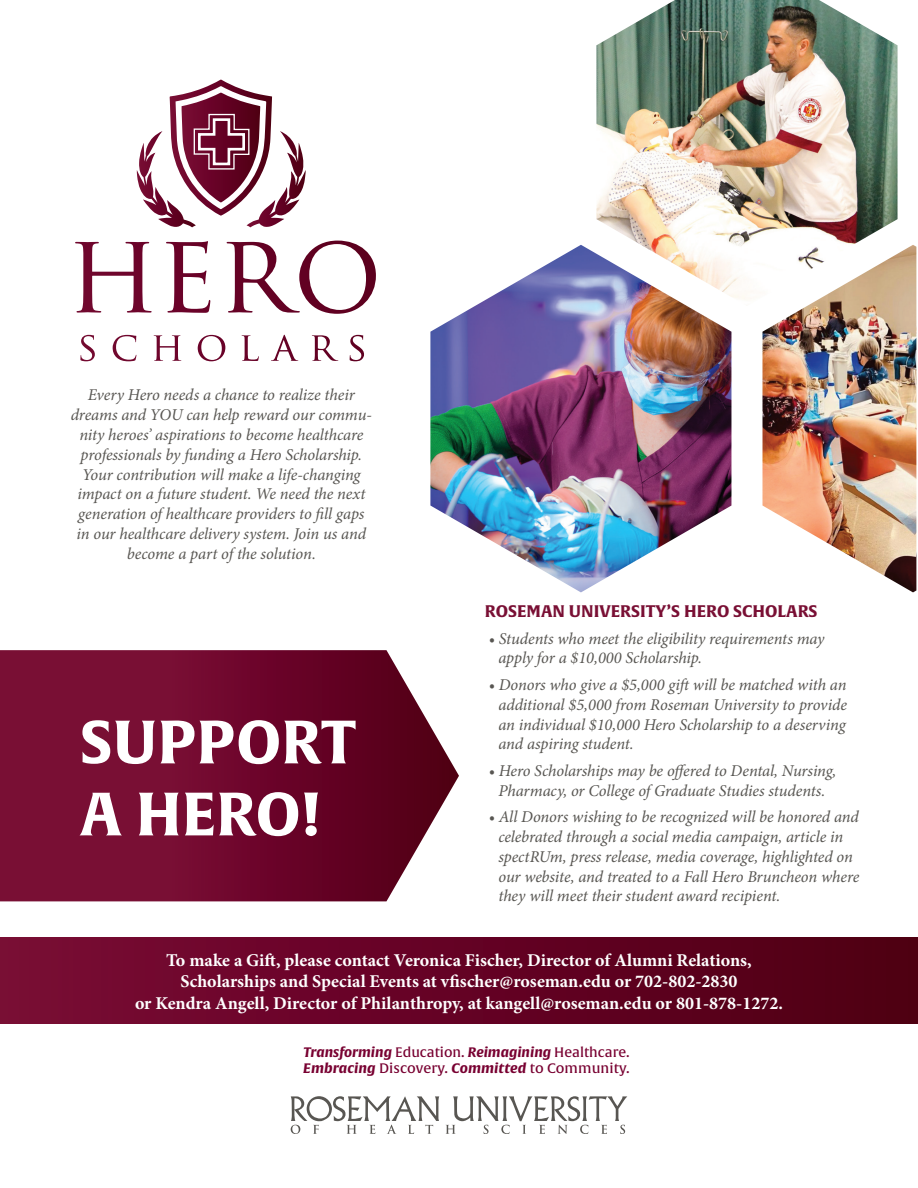
<style>
.page{position:relative;width:918px;height:1188px;background:#fff}
.page>*{position:absolute;margin:0;border:0;box-sizing:border-box;transform-origin:0 0}
.t1{font:700 60px "Alverata";color:#fff}
.t2{font:700 18px/21.6px "Minion Pro";color:#fff;text-align:center}
.t3{font:italic 16.5px/19.8px "Minion Pro";letter-spacing:-.01em;color:#585652;text-align:center}
.t4{font:700 16.5px "Alverata";color:#790f34}
.t5{font:italic 700 13.5px "Alverata";color:#780031}
.t6{font:13.5px "Alverata Md";letter-spacing:.005em;color:#780031}
.s1{font-family:"Alverata Md";font-weight:400;font-style:normal}
.s2{font-family:"Alverata";font-weight:700;font-style:italic}
</style>
<div class="page">
<svg style="left:75px;top:242px;width:77px;height:71px"></svg>
<svg style="left:166px;top:241px;width:44px;height:72px"></svg>
<svg style="left:227px;top:241px;width:149px;height:73px"></svg>
<svg style="left:80px;top:335px;width:15px;height:26px"></svg>
<svg style="left:113px;top:335px;width:23px;height:26px"></svg>
<svg style="left:154px;top:335px;width:27px;height:26px"></svg>
<svg style="left:198px;top:335px;width:27px;height:26px"></svg>
<svg style="left:242px;top:335px;width:17px;height:26px"></svg>
<svg style="left:271px;top:335px;width:27px;height:26px"></svg>
<svg style="left:312px;top:335px;width:26px;height:26px"></svg>
<svg style="left:350px;top:335px;width:14px;height:26px"></svg>
<svg style="left:137px;top:80px;width:169px;height:147px"></svg>
<svg style="left:291px;top:1096px;width:148px;height:38px"></svg>
<svg style="left:446px;top:1096px;width:181px;height:38px"></svg>
<svg style="left:0;top:650px;width:459px;height:251px;background:#791b3c"></svg>
<div style="left:0;top:937px;width:918px;height:87px;background:linear-gradient(to right,#7a0a35,#4f0013)"></div>
<img style="left:596px;top:0;width:302px;height:300px">
<img style="left:430px;top:245px;width:301px;height:347px">
<img style="left:762px;top:245px;width:154px;height:347px">
<p class="t3" style="left:88px;top:385px;width:268px">Every Hero needs a chance to realize their</p>
<p class="t3" style="left:71px;top:405px;width:303px">dreams and YOU can help reward our commu&shy;nity heroes’ aspirations to become healthcare</p>
<p class="t3" style="left:81px;top:445px;width:283px">professionals by funding a Hero Scholarship.</p>
<p class="t3" style="left:82px;top:464px;width:280px">Your contribution will make a life-changing</p>
<p class="t3" style="left:77px;top:484px;width:290px">impact on a future student. We need the next</p>
<p class="t3" style="left:78px;top:504px;width:288px">generation of healthcare providers to fill gaps</p>
<p class="t3" style="left:77px;top:524px;width:291px">in our healthcare delivery system. Join us and</p>
<p class="t3" style="left:127px;top:544px;width:191px">become a part of the solution.</p>
<p class="t1" style="left:80px;top:704px;width:278px">SUPPORT</p>
<p class="t1" style="left:80px;top:776px;width:243px">A HERO!</p>
<p class="t4" style="left:485px;top:601px;width:334px">ROSEMAN UNIVERSITY’S HERO SCHOLARS</p>
<p class="t3" style="left:498px;top:628px;width:328px;text-align:left;text-indent:-10px">• Students who meet the eligibility requirements may apply for a $10,000 Scholarship.</p>
<p class="t3" style="left:498px;top:675px;width:350px;text-align:justify;text-indent:-10px">• Donors who give a $5,000 gift will be matched with an additional $5,000 from Roseman University to provide an individual $10,000 Hero Scholarship to a deserving and aspiring student.</p>
<p class="t3" style="left:489px;top:761px;width:349px">• Hero Scholarships may be offered to Dental, Nursing,<br>Pharmacy, or College of Graduate Studies students.</p>
<p class="t3" style="left:498px;top:807px;width:362px;text-align:left;text-indent:-10px">• All Donors wishing to be recognized will be honored and celebrated through a social media campaign, article in spectRUm, press release, media coverage, highlighted on our website, and treated to a Fall Hero Bruncheon where they will meet their student award recipient.</p>
<p class="t2" style="left:135px;top:949px;width:649px">To make a Gift, please contact Veronica Fischer, Director of Alumni Relations,<br>Scholarships and Special Events at vfischer@roseman.edu or 702-802-2830<br>or Kendra Angell, Director of Philanthropy, at kangell@roseman.edu or 801-878-1272.</p>
<p class="t5" style="left:303px;top:1044px;width:328px">Transforming <span class="s1">Education.</span> Reimagining <span class="s1">Healthcare.</span></p>
<p class="t6" style="left:303px;top:1060px;width:328px"><span class="s2">Embracing</span> Discovery. <span class="s2">Committed</span> to Community.</p>
</div>
